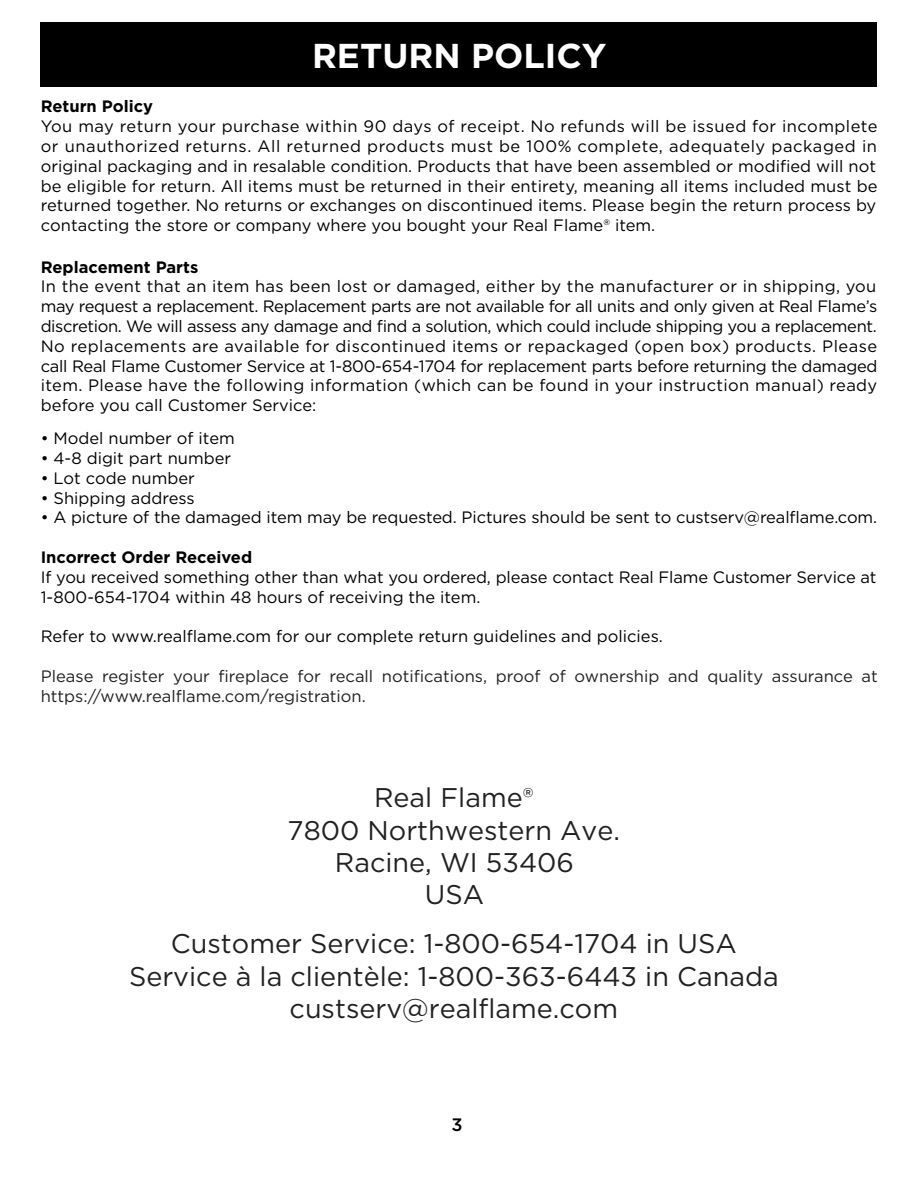
<style>
.page{position:relative;width:918px;height:1188px;background:#fff}
.page>*{position:absolute;margin:0;border:0;box-sizing:border-box;transform-origin:0 0}
.t1{font:700 34.5px "Gotham";color:#fff}
.t2{font:27px/32.4px "Gotham";color:#232020;text-align:center}
.t3{font:500 18px "Gotham";color:#000}
.t4{font:16.5px/19.8px "Gotham";color:#000;text-align:justify}
.t5{font:16.5px/19.8px "Gotham";color:#231f20}
.t6{font:700 16.5px "Gotham";color:#000}
</style>
<div class="page">
<div style="left:40px;top:22px;width:837px;height:65px;background:#000"></div>
<h1 class="t1" style="left:312px;top:33px;width:296px">RETURN POLICY</h1>
<p class="t6" style="left:41px;top:96px;width:114px">Return Policy</p>
<p class="t4" style="left:41px;top:116px;width:838px">You may return your purchase within 90 days of receipt. No refunds will be issued for incomplete or unauthorized returns. All returned products must be 100% complete, adequately packaged in original packaging and in resalable condition. Products that have been assembled or modified will not be eligible for return. All items must be returned in their entirety, meaning all items included must be returned together. No returns or exchanges on discontinued items. Please begin the return process by contacting the store or company where you bought your Real Flame® item.</p>
<p class="t6" style="left:41px;top:256px;width:159px">Replacement Parts</p>
<p class="t4" style="left:41px;top:276px;width:838px">In the event that an item has been lost or damaged, either by the manufacturer or in shipping, you may request a replacement. Replacement parts are not available for all units and only given at Real Flame’s discretion. We will assess any damage and find a solution, which could include shipping you a replacement.<br>No replacements are available for discontinued items or repackaged (open box) products. Please call Real Flame Customer Service at 1-800-654-1704 for replacement parts before returning the damaged item. Please have the following information (which can be found in your instruction manual) ready before you call Customer Service:</p>
<p class="t4" style="left:41px;top:428px;width:196px">• Model number of item</p>
<p class="t4" style="left:41px;top:448px;width:192px">• 4-8 digit part number</p>
<p class="t4" style="left:41px;top:468px;width:156px">• Lot code number</p>
<p class="t4" style="left:41px;top:487px;width:156px">• Shipping address</p>
<p class="t4" style="left:41px;top:507px;width:838px">• A picture of the damaged item may be requested. Pictures should be sent to custserv@realflame.com.</p>
<p class="t6" style="left:41px;top:546px;width:213px">Incorrect Order Received</p>
<p class="t4" style="left:41px;top:567px;width:837px">If you received something other than what you ordered, please contact Real Flame Customer Service at<br>1-800-654-1704 within 48 hours of receiving the item.</p>
<p class="t4" style="left:41px;top:626px;width:624px">Refer to www.realflame.com for our complete return guidelines and policies.</p>
<p class="t5" style="left:41px;top:666px;width:838px">Please register your fireplace for recall notifications, proof of ownership and quality assurance at https://www.realflame.com/registration.</p>
<h2 class="t2" style="left:288px;top:781px;width:334px">Real Flame®<br>7800 Northwestern Ave.<br>Racine, WI 53406<br>USA</h2>
<h2 class="t2" style="left:129px;top:927px;width:651px">Customer Service: 1-800-654-1704 in USA<br>Service à la clientèle: 1-800-363-6443 in Canada custserv@realflame.com</h2>
<p class="t3" style="left:451px;top:1112px;width:13px">3</p>
</div>
